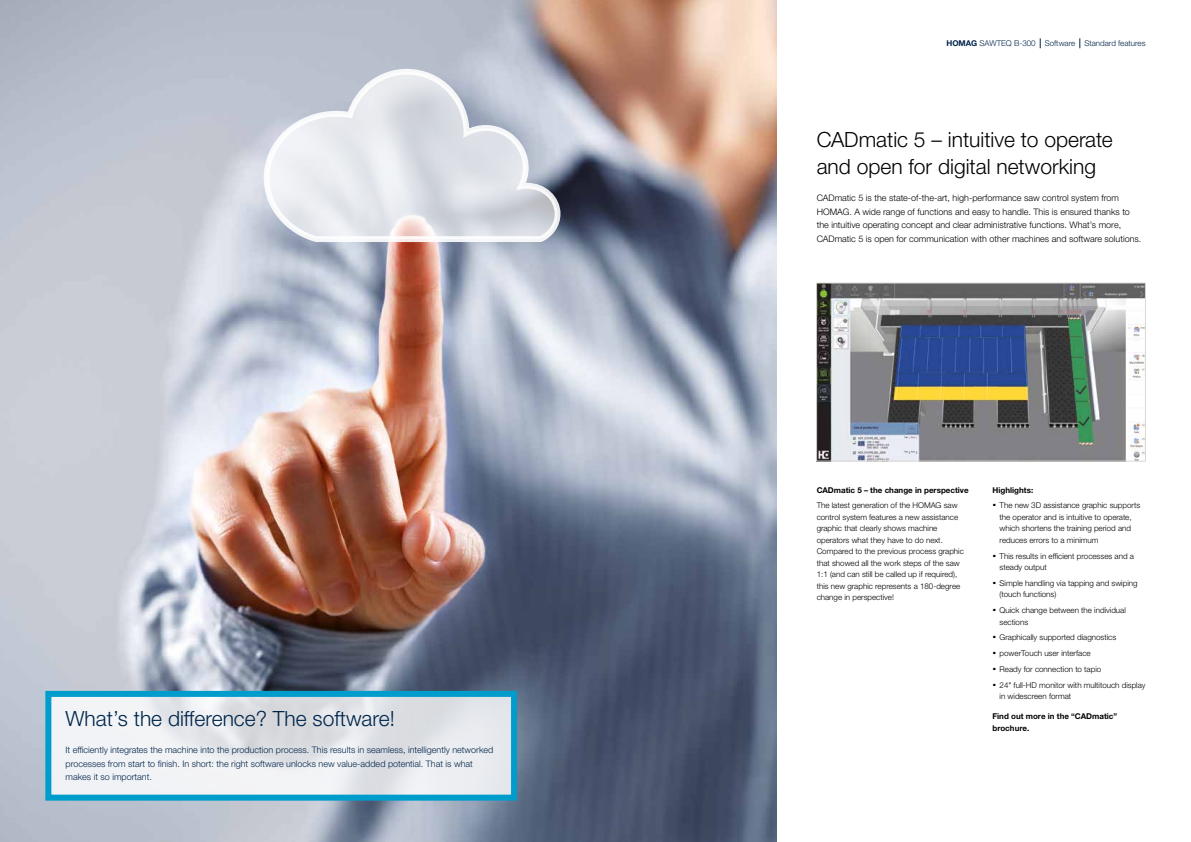
<style>
.page{position:relative;width:1191px;height:842px;background:#fff}
.page>*{position:absolute;margin:0;border:0;box-sizing:border-box;transform-origin:0 0}
.t1{font:300 21px/27.2px "Helvetica Neue LTW1 G";color:#000}
.t2{font:300 21px "Helvetica Neue LTW1 G";color:#00254b}
.t3{font:300 9px/13.6px "Helvetica Neue LTW1 G";color:#000}
.t4{font:300 9px/13.6px "Helvetica Neue LTW1 G";color:#00254b}
.t5{font:300 8px/11.5px "Helvetica Neue LTW1 G";color:#000}
.t6{font:700 8px "Helvetica Neue LTW1 G";color:#000}
.t7{font:300 8px "Helvetica Neue LTW1 G";color:#00254b}
.s1{font-weight:700}
.s2{font-weight:700;font-size:14px}
</style>
<div class="page">
<img style="left:0;top:0;width:777px;height:842px">
<svg style="left:263px;top:68px;width:298px;height:175px;background:#d6dae2"></svg>
<svg style="left:52px;top:698px;width:458px;height:96px;fill:#ebedf0"></svg>
<div style="left:45px;top:691px;width:472px;height:110px;border:6px solid #009dcc"></div>
<img style="left:818px;top:285px;width:325px;height:174px">
<div style="left:816px;top:283px;width:329px;height:178px;border:1px solid #dad9d3"></div>
<h1 class="t2" style="left:66px;top:706px;width:331px">What’s the difference? The software!</h1>
<p class="t4" style="left:66px;top:743px;width:429px">It efficiently integrates the machine into the production process. This results in seamless, intelligently networked processes from start to finish. In short: the right software unlocks new value-added potential. That is what makes it so important.</p>
<p class="t7" style="left:946px;top:39px;width:201px"><span class="s1">HOMAG</span> SAWTEQ B-300 Software Standard features</p>
<h1 class="t1" style="left:816px;top:126px;width:298px">CADmatic 5 – intuitive to operate and open for digital networking</h1>
<p class="t3" style="left:816px;top:191px;width:326px">CADmatic 5 is the state-of-the-art, high-performance saw control system from HOMAG. A wide range of functions and easy to handle. This is ensured thanks to the intuitive operating concept and clear administrative functions. What’s more, CADmatic 5 is open for communication with other machines and software solutions.</p>
<p class="t6" style="left:816px;top:485px;width:153px">CADmatic 5 – the change in perspective</p>
<p class="t5" style="left:816px;top:500px;width:149px">The latest generation of the HOMAG saw control system features a new assistance graphic that clearly shows machine operators what they have to do next.<br>Compared to the previous process graphic that showed all the work steps of the saw 1:1 (and can still be called up if required), this new graphic represents a 180-degree change in perspective!</p>
<p class="t5" style="left:992px;top:482px;width:149px;line-height:15.8px"><span class="s1">Highlights:<br></span><span class="s2">·</span> The new 3D assistance graphic supports</p>
<p class="t5" style="left:999px;top:511px;width:134px;text-align:justify">the operator and is intuitive to operate, which shortens the training period and reduces errors to a minimum</p>
<p class="t5" style="left:999px;top:550px;width:136px;text-indent:-7px"><span class="s2">·</span> This results in efficient processes and a steady output</p>
<p class="t5" style="left:999px;top:577px;width:139px;text-indent:-7px"><span class="s2">·</span> Simple handling via tapping and swiping (touch functions)</p>
<p class="t5" style="left:999px;top:604px;width:128px;text-indent:-7px"><span class="s2">·</span> Quick change between the individual sections</p>
<p class="t5" style="left:992px;top:630px;width:155px;line-height:15.8px"><span class="s2">·</span> Graphically supported diagnostics<br><span class="s2">·</span> powerTouch user interface<br><span class="s2">·</span> Ready for connection to tapio<br><span class="s2">·</span> 24" full-HD monitor with multitouch display</p>
<p class="t5" style="left:999px;top:690px;width:73px">in widescreen format</p>
<p class="t6" style="left:992px;top:711px;width:126px">Find out more in the “CADmatic”</p>
<p class="t6" style="left:992px;top:723px;width:38px">brochure.</p>
</div>
